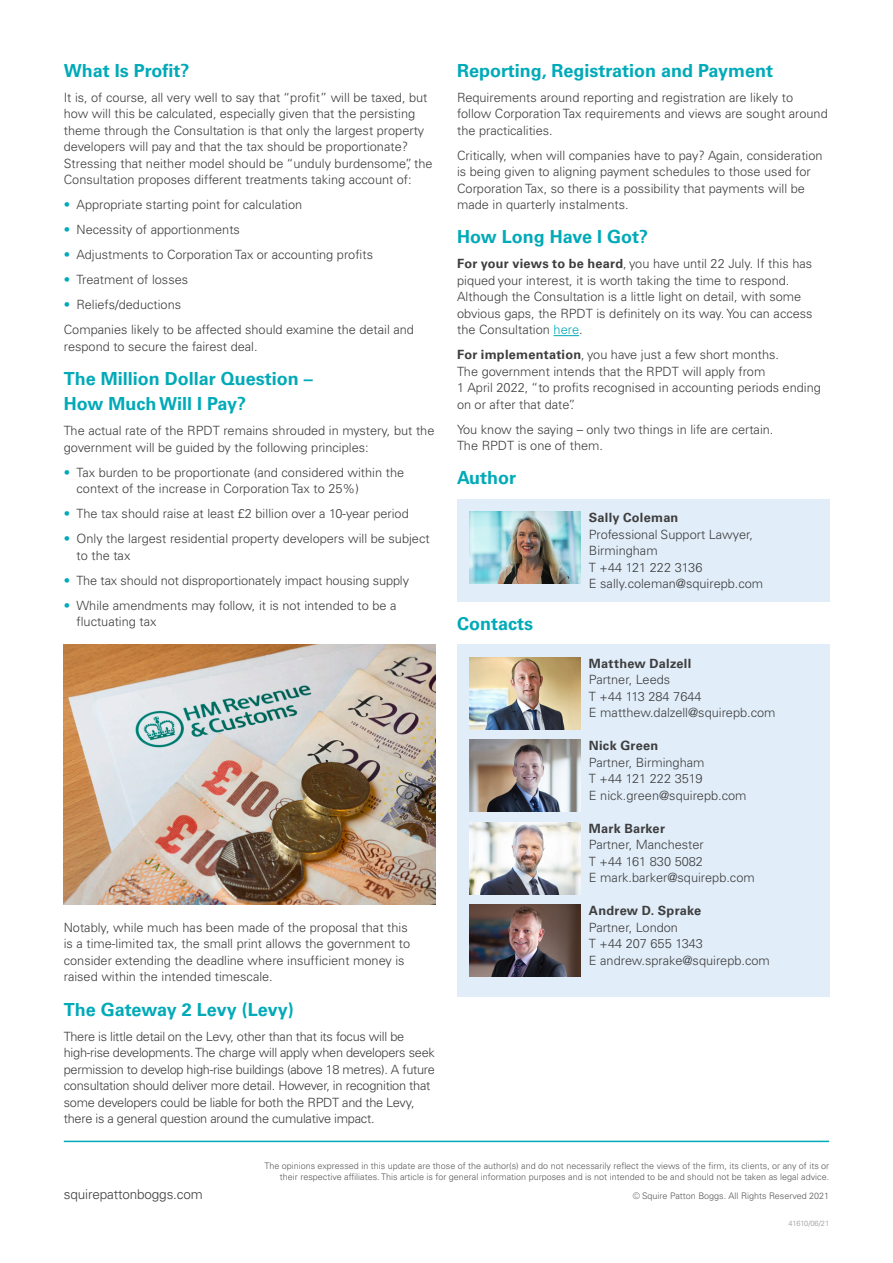
<style>
.page{position:relative;width:893px;height:1263px;background:#fff}
.page>*{position:absolute;margin:0;border:0;box-sizing:border-box;transform-origin:0 0}
.Body{font:700 18px/25.5px "Univers LTCYR 65";color:#00aab8}
.t1{font:300 13.5px "Univers LTCYR 45";letter-spacing:-.01em;color:#3e3e3f}
.Body-2{font:300 12.75px/16.5px "Univers LTCYR 45";color:#3e3e3f}
.Body-3{font:300 12.75px/16.5px "Univers LTCYR 45";letter-spacing:-.02em;color:#3e3e3f}
.Contact{font:300 12.75px/16.5px "Univers LTCYR 45";color:#3e3e3f}
.Contact-2{font:700 12.75px "Univers LTCYR 65";letter-spacing:.02em;color:#3e3e3f}
.t2{font:300 9px/10.8px "Univers LTCYR 45";color:#57585a;text-align:right}
.t3{font:300 7.5px "Univers LTCYR 45";color:#939598}
.s1{color:#00aab8}
.s2{font-family:"Univers LTCYR 65";font-weight:700}
</style>
<div class="page">
<hr style="left:64px;top:1140px;width:765px;height:2px;background:#00aab8">
<svg style="left:553px;top:335px;width:26px;height:1px"></svg>
<div style="left:457px;top:499px;width:372px;height:103px;background:#e1edf8"></div>
<img style="left:470px;top:512px;width:110px;height:72px">
<div style="left:457px;top:644px;width:372px;height:353px;background:#e1edf8"></div>
<img style="left:470px;top:657px;width:110px;height:72px">
<img style="left:470px;top:739px;width:110px;height:73px">
<img style="left:470px;top:822px;width:110px;height:72px">
<img style="left:470px;top:904px;width:110px;height:73px">
<img style="left:64px;top:645px;width:372px;height:260px">
<p class="Body" style="left:64px;top:57px;width:127px">What Is Profit?</p>
<p class="Body-2" style="left:64px;top:89px;width:370px">It is, of course, all very well to say that “profit” will be taxed, but how will this be calculated, especially given that the persisting theme through the Consultation is that only the largest property developers will pay and that the tax should be proportionate?<br>Stressing that neither model should be “unduly burdensome”, the Consultation proposes different treatments taking account of:</p>
<p class="Body-2" style="left:64px;top:196px;width:240px"><span class="s1">•</span> Appropriate starting point for calculation</p>
<p class="Body-2" style="left:64px;top:221px;width:178px"><span class="s1">•</span> Necessity of apportionments</p>
<p class="Body-2" style="left:64px;top:246px;width:311px"><span class="s1">•</span> Adjustments to Corporation Tax or accounting profits</p>
<p class="Body-2" style="left:64px;top:271px;width:126px"><span class="s1">•</span> Treatment of losses</p>
<p class="Body-2" style="left:64px;top:296px;width:119px"><span class="s1">•</span> Reliefs/deductions</p>
<p class="Body-2" style="left:64px;top:321px;width:352px">Companies likely to be affected should examine the detail and respond to secure the fairest deal.</p>
<p class="Body" style="left:64px;top:365px;width:251px">The Million Dollar Question –<br>How Much Will I Pay?</p>
<p class="Body-2" style="left:64px;top:422px;width:372px">The actual rate of the RPDT remains shrouded in mystery, but the government will be guided by the following principles:</p>
<p class="Body-2" style="left:77px;top:464px;width:329px;text-indent:-13px"><span class="s1">•</span> Tax burden to be proportionate (and considered within the context of the increase in Corporation Tax to 25%)</p>
<p class="Body-2" style="left:64px;top:505px;width:346px"><span class="s1">•</span> The tax should raise at least £2 billion over a 10-year period</p>
<p class="Body-2" style="left:77px;top:530px;width:355px;text-indent:-13px"><span class="s1">•</span> Only the largest residential property developers will be subject to the tax</p>
<p class="Body-2" style="left:64px;top:572px;width:347px"><span class="s1">•</span> The tax should not disproportionately impact housing supply</p>
<p class="Body-2" style="left:77px;top:597px;width:321px;text-indent:-13px"><span class="s1">•</span> While amendments may follow, it is not intended to be a fluctuating tax</p>
<p class="Body-2" style="left:64px;top:919px;width:348px">Notably, while much has been made of the proposal that this is a time-limited tax, the small print allows the government to consider extending the deadline where insufficient money is raised within the intended timescale.</p>
<p class="Body" style="left:64px;top:995px;width:232px">The Gateway 2 Levy (Levy)</p>
<p class="Body-3" style="left:64px;top:1027px;width:373px">There is little detail on the Levy, other than that its focus will be high-rise developments. The charge will apply when developers seek permission to develop high-rise buildings (above 18 metres). A future consultation should deliver more detail. However, in recognition that some developers could be liable for both the RPDT and the Levy, there is a general question around the cumulative impact.</p>
<p class="Body" style="left:457px;top:57px;width:317px">Reporting, Registration and Payment</p>
<p class="Body-2" style="left:457px;top:89px;width:372px">Requirements around reporting and registration are likely to follow Corporation Tax requirements and views are sought around the practicalities.</p>
<p class="Body-2" style="left:457px;top:147px;width:367px">Critically, when will companies have to pay? Again, consideration is being given to aligning payment schedules to those used for Corporation Tax, so there is a possibility that payments will be made in quarterly instalments.</p>
<p class="Body" style="left:457px;top:223px;width:192px">How Long Have I Got?</p>
<p class="Body-2" style="left:457px;top:255px;width:357px"><span class="s2">For your views to be heard</span>, you have until 22 July. If this has piqued your interest, it is worth taking the time to respond.<br>Although the Consultation is a little light on detail, with some obvious gaps, the RPDT is definitely on its way. You can access the Consultation <span class="s1">here</span>.</p>
<p class="Body-2" style="left:457px;top:346px;width:365px"><span class="s2">For implementation</span>, you have just a few short months.<br>The government intends that the RPDT will apply from<br>1 April 2022, “to profits recognised in accounting periods ending on or after that date”.</p>
<p class="Body-2" style="left:457px;top:421px;width:318px">You know the saying – only two things in life are certain.<br>The RPDT is one of them.</p>
<p class="Body" style="left:457px;top:464px;width:61px">Author</p>
<p class="Contact-2" style="left:589px;top:509px;width:91px">Sally Coleman</p>
<p class="Contact" style="left:589px;top:526px;width:166px">Professional Support Lawyer,<br>Birmingham</p>
<p class="Contact" style="left:589px;top:559px;width:115px">T +44 121 222 3136</p>
<p class="Contact" style="left:589px;top:575px;width:176px">E sally.coleman@squirepb.com</p>
<p class="Body" style="left:457px;top:610px;width:78px">Contacts</p>
<p class="Contact-2" style="left:589px;top:654px;width:104px">Matthew Dalzell</p>
<p class="Contact" style="left:589px;top:671px;width:83px">Partner, Leeds</p>
<p class="Contact" style="left:589px;top:687px;width:114px">T +44 113 284 7644</p>
<p class="Contact" style="left:589px;top:704px;width:188px">E matthew.dalzell@squirepb.com</p>
<p class="Contact-2" style="left:589px;top:737px;width:71px">Nick Green</p>
<p class="Contact" style="left:589px;top:753px;width:117px">Partner, Birmingham</p>
<p class="Contact" style="left:589px;top:770px;width:115px">T +44 121 222 3519</p>
<p class="Contact" style="left:589px;top:786px;width:159px">E nick.green@squirepb.com</p>
<p class="Contact-2" style="left:589px;top:819px;width:78px">Mark Barker</p>
<p class="Contact" style="left:589px;top:836px;width:116px">Partner, Manchester</p>
<p class="Contact" style="left:589px;top:852px;width:116px">T +44 161 830 5082</p>
<p class="Contact" style="left:589px;top:869px;width:167px">E mark.barker@squirepb.com</p>
<p class="Contact-2" style="left:589px;top:902px;width:114px">Andrew D. Sprake</p>
<p class="Contact" style="left:589px;top:918px;width:91px">Partner, London</p>
<p class="Contact" style="left:589px;top:935px;width:116px">T +44 207 655 1343</p>
<p class="Contact" style="left:589px;top:951px;width:182px">E andrew.sprake@squirepb.com</p>
<p class="t1" style="left:64px;top:1185px;width:141px">squirepattonboggs.com</p>
<p class="t2" style="left:265px;top:1160px;width:566px">The opinions expressed in this update are those of the author(s) and do not necessarily reflect the views of the firm, its clients, or any of its or their respective affiliates. This article is for general information purposes and is not intended to be and should not be taken as legal advice.</p>
<p class="t2" style="left:633px;top:1190px;width:198px">© Squire Patton Boggs. All Rights Reserved 2021</p>
<p class="t3" style="left:788px;top:1218px;width:42px">41610/06/21</p>
</div>
